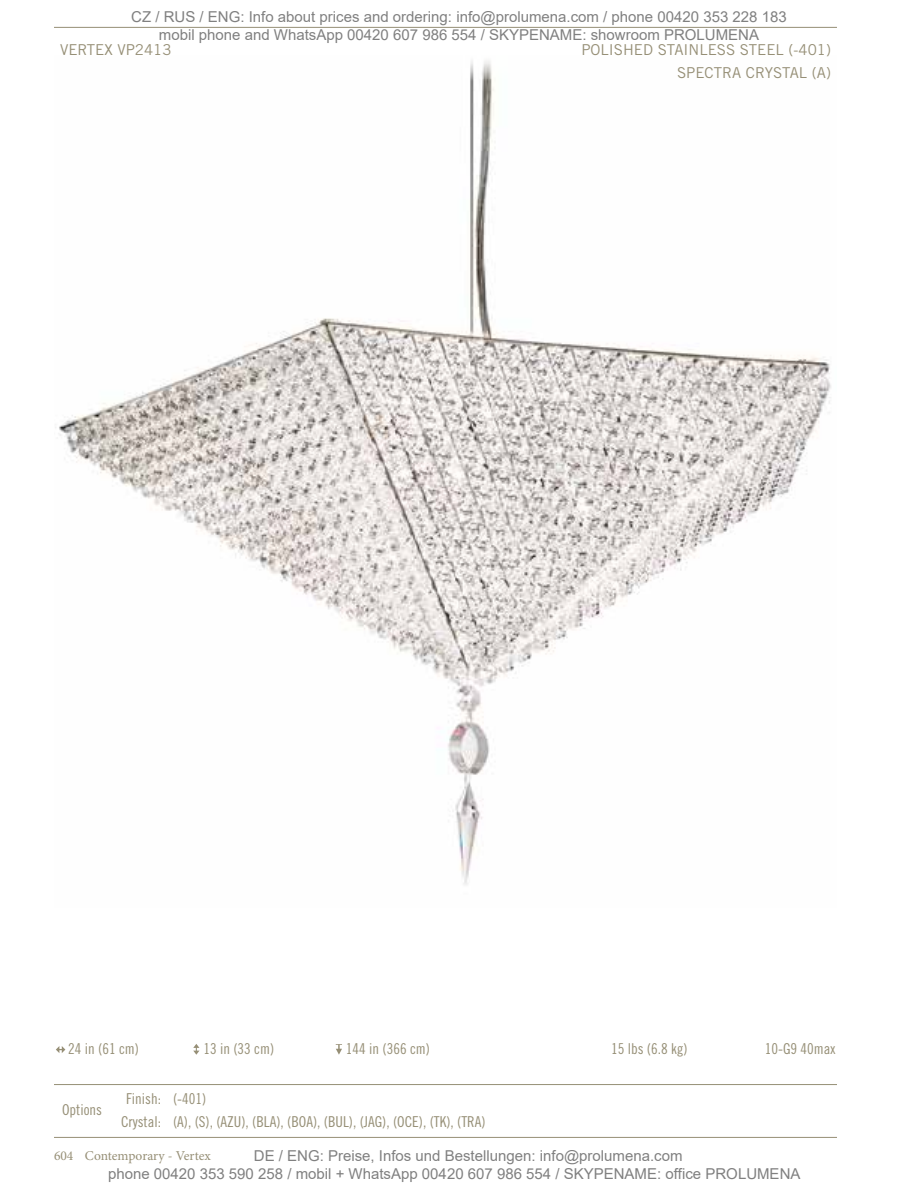
<style>
.page{position:relative;width:918px;height:1188px;background:#fff}
.page>*{position:absolute;margin:0;border:0;box-sizing:border-box;transform-origin:0 0}
.t1{font:15px/18px "Arial";color:#808080;text-align:center}
.t2{font:15px/22.8px "Trade Gothic LT Std Cn 18";color:#968f76}
.t3{font:15px/22.8px "Trade Gothic LT Std";color:#968f76;text-align:right}
.t4{font:13.5px "Minion Pro";color:#968f76}
</style>
<div class="page">
<img style="left:55px;top:60px;width:776px;height:825px">
<svg style="left:56px;top:1046px;width:9px;height:7px"></svg>
<svg style="left:193px;top:1044px;width:6px;height:11px"></svg>
<svg style="left:336px;top:1044px;width:6px;height:11px"></svg>
<hr style="left:54px;top:27px;width:783px;height:1px;background:#968f76">
<hr style="left:54px;top:1084px;width:783px;height:1px;background:#968f76">
<hr style="left:54px;top:1137px;width:783px;height:1px;background:#968f76">
<p class="t1" style="left:131px;top:8px;width:657px">CZ / RUS / ENG: Info about prices and ordering: info@prolumena.com / phone 00420 353 228 183 mobil phone and WhatsApp 00420 607 986 554 / SKYPENAME: showroom PROLUMENA</p>
<p class="t3" style="left:60px;top:38px;width:113px">VERTEX VP2413</p>
<p class="t3" style="left:581px;top:38px;width:251px">POLISHED STAINLESS STEEL (-401)<br>SPECTRA CRYSTAL (A)</p>
<p class="t2" style="left:68px;top:1037px;width:72px">24 in (61 cm)</p>
<p class="t2" style="left:203px;top:1037px;width:72px">13 in (33 cm)</p>
<p class="t2" style="left:346px;top:1037px;width:86px">144 in (366 cm)</p>
<p class="t2" style="left:611px;top:1037px;width:78px">15 lbs (6.8 kg)</p>
<p class="t2" style="left:765px;top:1037px;width:72px">10-G9 40max</p>
<p class="t2" style="left:62px;top:1098px;width:41px">Options</p>
<p class="t2" style="left:121px;top:1087px;width:366px;text-indent:5px">Finish: (-401)<br>Crystal: (A), (S), (AZU), (BLA), (BOA), (BUL), (JAG), (OCE), (TK), (TRA)</p>
<p class="t4" style="left:54px;top:1147px;width:158px">604 Contemporary - Vertex</p>
<p class="t1" style="left:108px;top:1146px;width:694px;text-align:left;text-indent:146px">DE / ENG: Preise, Infos und Bestellungen: info@prolumena.com<br>phone 00420 353 590 258 / mobil + WhatsApp 00420 607 986 554 / SKYPENAME: office PROLUMENA</p>
</div>
